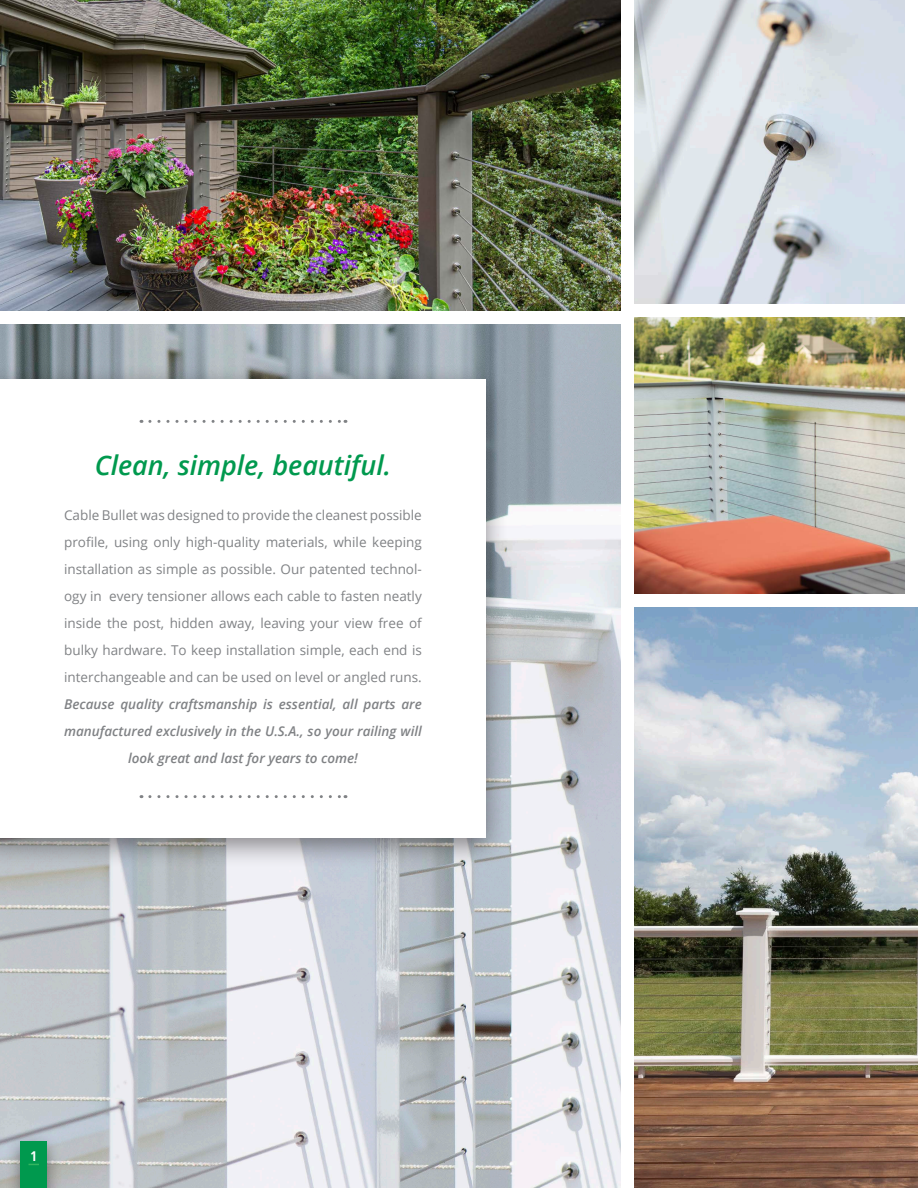
<style>
.page{position:relative;width:918px;height:1188px;background:#fff}
.page>*{position:absolute;margin:0;border:0;box-sizing:border-box;transform-origin:0 0}
.info{font:italic 600 27px "Open Sans";letter-spacing:-.005em;color:#00994e}
.t1{font:13.5px/27px "Open Sans";color:#808285;text-align:center}
.t2{font:700 condensed 13.5px "Open Sans";color:#fff}
.s1{font-weight:600;font-style:italic}
</style>
<div class="page">
<img style="left:634px;top:0;width:270px;height:304px">
<img style="left:634px;top:317px;width:270px;height:277px">
<img style="left:0;top:0;width:621px;height:310px">
<img style="left:634px;top:608px;width:284px;height:580px">
<img style="left:0;top:324px;width:621px;height:864px">
<div style="left:0;top:364px;width:509px;height:504px;background:#231f20;opacity:.5"></div>
<div style="left:0;top:380px;width:486px;height:458px;background:#fff"></div>
<svg style="left:150px;top:420px;width:196px;height:3px"></svg>
<svg style="left:150px;top:795px;width:196px;height:3px"></svg>
<div style="left:5px;top:1132px;width:58px;height:56px;background:#231f20;opacity:.5"></div>
<div style="left:20px;top:1141px;width:27px;height:47px;background:#00994e"></div>
<p class="info" style="left:95px;top:447px;width:298px">Clean, simple, beautiful.</p>
<p class="t1" style="left:64px;top:501px;width:359px">Cable Bullet was designed to provide the cleanest possible profile, using only high-quality materials, while keeping installation as simple as possible. Our patented technol&shy;ogy in every tensioner allows each cable to fasten neatly inside the post, hidden away, leaving your view free of bulky hardware. To keep installation simple, each end is interchangeable and can be used on level or angled runs.<br><span class="s1">Because quality craftsmanship is essential, all parts are manufactured exclusively in the U.S.A., so your railing will look great and last for years to come!</span></p>
<p class="t2" style="left:31px;top:1147px;width:8px">1</p>
</div>
